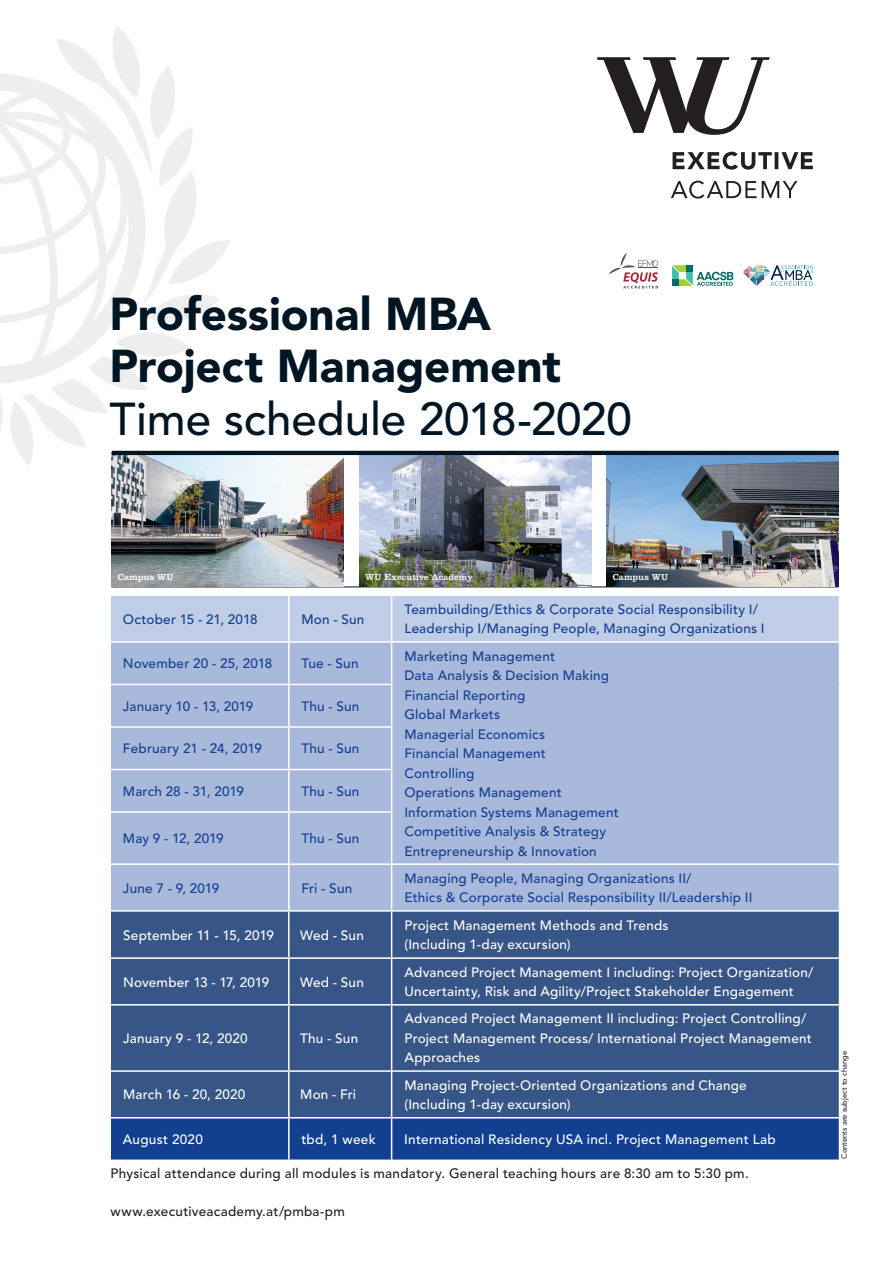
<style>
.page{position:relative;width:893px;height:1263px;background:#fff}
.page>*{position:absolute;margin:0;border:0;box-sizing:border-box;transform-origin:0 0}
.t1{font:900 45.75px/52.5px "Avenir LT Std";letter-spacing:-.005em;color:#011622}
.t2{font:500 45.75px "Avenir LT Std";letter-spacing:-.005em;color:#011622}
.t3{font:500 13.5px/19.5px "Avenir LT Std";letter-spacing:.015em;color:#123f90}
.t4{font:500 13.5px/19.5px "Avenir LT Std";letter-spacing:.015em;color:#fff}
.t5{font:500 13.5px "Avenir LT Std";letter-spacing:.02em;color:#231f20}
.t6{font:500 13.5px "Avenir LT Std";letter-spacing:-.005em;color:#123f90}
.t7{font:9px "Clarendon LT Std";letter-spacing:.02em;color:#fff}
.t8{font:500 7.5px "Avenir LT Std";letter-spacing:.005em;color:#231f20}
</style>
<div class="page">
<svg style="left:597px;top:57px;width:216px;height:142px"></svg>
<svg style="left:0;top:25px;width:230px;height:441px"></svg>
<svg style="left:609px;top:253px;width:49px;height:35px"></svg>
<svg style="left:743px;top:265px;width:70px;height:21px"></svg>
<svg style="left:672px;top:265px;width:61px;height:21px"></svg>
<hr style="left:112px;top:587px;width:726px;height:1px;background:#011622">
<div style="left:111px;top:596px;width:728px;height:45px;background:#c0cde6"></div>
<div style="left:111px;top:643px;width:728px;height:267px;background:#a8b9dc"></div>
<div style="left:111px;top:912px;width:728px;height:45px;background:#375586"></div>
<svg style="left:111px;top:959px;width:728px;height:200px;background:#305188"></svg>
<hr style="left:109px;top:1117px;width:180px;height:1px;background:#fff">
<hr style="left:289px;top:1117px;width:103px;height:1px;background:#fff">
<hr style="left:288px;top:1118px;width:2px;height:41px;background:#fff">
<hr style="left:392px;top:1117px;width:448px;height:1px;background:#fff">
<hr style="left:391px;top:1118px;width:1px;height:41px;background:#fff">
<hr style="left:288px;top:596px;width:2px;height:45px;background:#fff">
<hr style="left:391px;top:596px;width:1px;height:45px;background:#fff">
<hr style="left:288px;top:912px;width:2px;height:45px;background:#fff">
<hr style="left:288px;top:959px;width:2px;height:45px;background:#fff">
<hr style="left:288px;top:1005px;width:2px;height:65px;background:#fff">
<hr style="left:288px;top:1072px;width:2px;height:45px;background:#fff">
<hr style="left:391px;top:912px;width:1px;height:45px;background:#fff">
<hr style="left:391px;top:959px;width:1px;height:45px;background:#fff">
<hr style="left:391px;top:1005px;width:1px;height:65px;background:#fff">
<hr style="left:391px;top:1072px;width:1px;height:45px;background:#fff">
<hr style="left:391px;top:1004px;width:449px;height:1px;background:#fff">
<hr style="left:391px;top:1070px;width:449px;height:2px;background:#fff">
<hr style="left:288px;top:643px;width:2px;height:41px;background:#fff">
<hr style="left:391px;top:643px;width:1px;height:41px;background:#fff">
<hr style="left:289px;top:684px;width:103px;height:1px;background:#fff">
<hr style="left:391px;top:685px;width:1px;height:41px;background:#fff">
<hr style="left:109px;top:684px;width:180px;height:1px;background:#fff">
<hr style="left:288px;top:685px;width:2px;height:41px;background:#fff">
<hr style="left:109px;top:726px;width:180px;height:2px;background:#fff">
<hr style="left:289px;top:726px;width:103px;height:2px;background:#fff">
<hr style="left:288px;top:728px;width:2px;height:41px;background:#fff">
<hr style="left:391px;top:728px;width:1px;height:41px;background:#fff">
<hr style="left:109px;top:769px;width:180px;height:1px;background:#fff">
<hr style="left:109px;top:811px;width:180px;height:2px;background:#fff">
<hr style="left:289px;top:769px;width:103px;height:1px;background:#fff">
<hr style="left:288px;top:770px;width:2px;height:41px;background:#fff">
<hr style="left:289px;top:811px;width:103px;height:2px;background:#fff">
<hr style="left:288px;top:813px;width:2px;height:50px;background:#fff">
<hr style="left:391px;top:770px;width:1px;height:41px;background:#fff">
<hr style="left:391px;top:813px;width:1px;height:50px;background:#fff">
<hr style="left:288px;top:865px;width:2px;height:45px;background:#fff">
<hr style="left:391px;top:865px;width:1px;height:45px;background:#fff">
<hr style="left:109px;top:863px;width:180px;height:2px;background:#fff">
<hr style="left:111px;top:1004px;width:178px;height:1px;background:#fff">
<hr style="left:111px;top:1070px;width:178px;height:2px;background:#fff">
<hr style="left:289px;top:863px;width:103px;height:2px;background:#fff">
<hr style="left:289px;top:1004px;width:102px;height:1px;background:#fff">
<hr style="left:289px;top:1070px;width:102px;height:2px;background:#fff">
<hr style="left:392px;top:863px;width:448px;height:2px;background:#fff">
<img style="left:607px;top:455px;width:232px;height:131px">
<img style="left:359px;top:455px;width:232px;height:131px">
<img style="left:112px;top:455px;width:232px;height:132px">
<hr style="left:112px;top:451px;width:727px;height:4px;background:#011622">
<h1 class="t1" style="left:109px;top:287px;width:453px">Professional MBA<br>Project Management</h1>
<h1 class="t2" style="left:109px;top:392px;width:524px">Time schedule 2018-2020</h1>
<p class="t7" style="left:118px;top:572px;width:57px">Campus WU</p>
<p class="t7" style="left:365px;top:572px;width:109px">WU Executive Academy</p>
<p class="t7" style="left:613px;top:572px;width:57px">Campus WU</p>
<p class="t7" style="left:430px;top:573px;width:43px">Academy</p>
<p class="t3" style="left:123px;top:610px;width:136px">October 15 - 21, 2018</p>
<p class="t3" style="left:302px;top:610px;width:64px">Mon - Sun</p>
<p class="t3" style="left:404px;top:600px;width:362px">Teambuilding/Ethics &amp; Corporate Social Responsibility I/<br>Leadership I/Managing People, Managing Organizations I</p>
<p class="t3" style="left:123px;top:654px;width:151px">November 20 - 25, 2018</p>
<p class="t3" style="left:302px;top:654px;width:58px">Tue - Sun</p>
<p class="t3" style="left:404px;top:646px;width:216px">Marketing Management<br>Data Analysis &amp; Decision Making<br>Financial Reporting<br>Global Markets<br>Managerial Economics<br>Financial Management<br>Controlling<br>Operations Management<br>Information Systems Management<br>Competitive Analysis &amp; Strategy<br>Entrepreneurship &amp; Innovation</p>
<p class="t3" style="left:123px;top:697px;width:132px">January 10 - 13, 2019</p>
<p class="t3" style="left:302px;top:697px;width:59px">Thu - Sun</p>
<p class="t3" style="left:123px;top:739px;width:140px">February 21 - 24, 2019</p>
<p class="t3" style="left:302px;top:739px;width:59px">Thu - Sun</p>
<p class="t3" style="left:123px;top:782px;width:122px">March 28 - 31, 2019</p>
<p class="t3" style="left:302px;top:782px;width:59px">Thu - Sun</p>
<p class="t6" style="left:123px;top:831px;width:102px">May 9 - 12, 2019</p>
<p class="t3" style="left:302px;top:829px;width:59px">Thu - Sun</p>
<p class="t3" style="left:123px;top:878px;width:98px">June 7 - 9, 2019</p>
<p class="t3" style="left:302px;top:878px;width:52px">Fri - Sun</p>
<p class="t3" style="left:404px;top:869px;width:350px">Managing People, Managing Organizations II/<br>Ethics &amp; Corporate Social Responsibility II/Leadership II</p>
<p class="t4" style="left:123px;top:925px;width:152px">September 11 - 15, 2019</p>
<p class="t4" style="left:300px;top:925px;width:65px">Wed - Sun</p>
<p class="t4" style="left:405px;top:916px;width:265px">Project Management Methods and Trends (Including 1-day excursion)</p>
<p class="t4" style="left:123px;top:972px;width:148px">November 13 - 17, 2019</p>
<p class="t4" style="left:300px;top:972px;width:65px">Wed - Sun</p>
<p class="t4" style="left:405px;top:963px;width:410px">Advanced Project Management I including: Project Organization/<br>Uncertainty, Risk and Agility/Project Stakeholder Engagement</p>
<p class="t4" style="left:123px;top:1029px;width:126px">January 9 - 12, 2020</p>
<p class="t4" style="left:300px;top:1029px;width:59px">Thu - Sun</p>
<p class="t4" style="left:405px;top:1009px;width:409px">Advanced Project Management II including: Project Controlling/<br>Project Management Process/ International Project Management<br>Approaches</p>
<p class="t4" style="left:123px;top:1085px;width:124px">March 16 - 20, 2020</p>
<p class="t4" style="left:300px;top:1085px;width:57px">Mon - Fri</p>
<p class="t4" style="left:405px;top:1075px;width:344px">Managing Project-Oriented Organizations and Change (Including 1-day excursion)</p>
<p class="t4" style="left:123px;top:1130px;width:81px">August 2020</p>
<p class="t4" style="left:301px;top:1130px;width:76px">tbd, 1 week</p>
<p class="t4" style="left:404px;top:1130px;width:373px">International Residency USA incl. Project Management Lab</p>
<p class="t5" style="left:111px;top:1166px;width:640px">Physical attendance during all modules is mandatory. General teaching hours are 8:30 am to 5:30 pm.</p>
<p class="t5" style="left:111px;top:1203px;width:236px">www.executiveacademy.at/pmba-pm</p>
<p class="t8" style="left:840px;top:1159px;width:109px;rotate:-90deg">Contents are subject to change</p>
</div>
